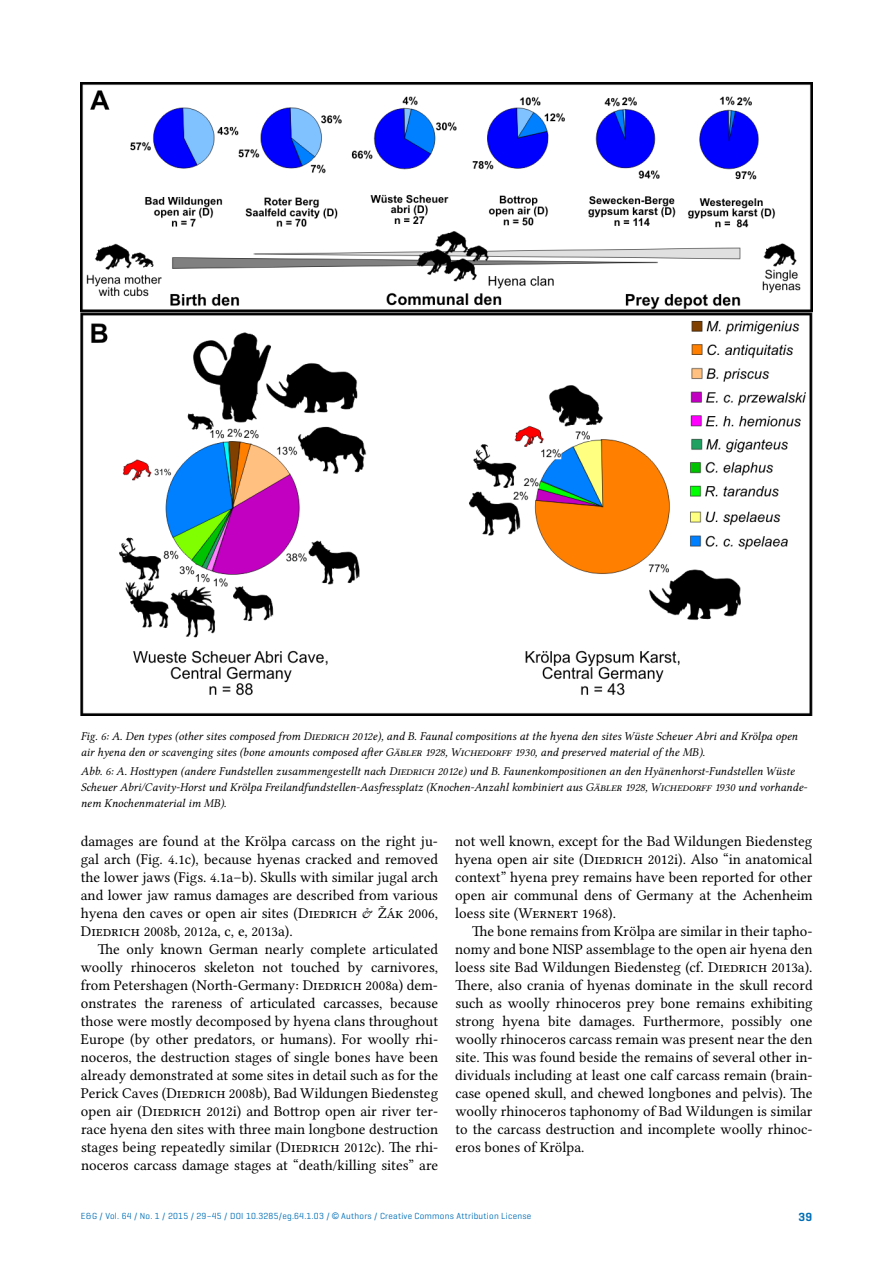
<style>
.page{position:relative;width:893px;height:1263px;background:#fff}
.page>*{position:absolute;margin:0;border:0;box-sizing:border-box;transform-origin:0 0}
.t1{font:15px/18px "Lin Libertine O";color:#000;text-align:justify}
.t2{font:12px/15.6px "Lin Libertine OI";color:#000}
.t3{font:600 12px "Geogrotesque";color:#006eb6}
.t4{font:9px "Geogrotesque";letter-spacing:.025em;color:#006eb6}
.s1{font-family:"Arial"}
</style>
<div class="page">
<img style="left:81px;top:82px;width:731px;height:633px">
<p class="t2" style="left:81px;top:729px;width:719px">Fig. 6: A. Den types (other sites composed from Diedrich 2012e), and B. Faunal compositions at the hyena den sites Wüste Scheuer Abri and Krölpa open air hyena den or scavenging sites (bone amounts composed after Gäbler 1928, Wichedorff 1930, and preserved material of the MB).</p>
<p class="t2" style="left:81px;top:764px;width:728px">Abb. 6: A. Hosttypen (andere Fundstellen zusammengestellt nach Diedrich 2012e) und B. Faunenkompositionen an den Hyänenhorst-Fundstellen Wüste<br>Scheuer Abri/Cavity-Horst und Krölpa Freilandfundstellen-Aasfressplatz (Knochen-Anzahl kombiniert aus Gäbler 1928, Wichedorff 1930 und vorhande&shy;nem Knochenmaterial im MB).</p>
<p class="t1" style="left:81px;top:832px;width:359px">damages are found at the Krölpa carcass on the right ju&shy;gal arch (Fig. 4.1c), because hyenas cracked and removed the lower jaws (Figs. 4.1a–b). Skulls with similar jugal arch and lower jaw ramus damages are described from various hyena den caves or open air sites (Diedrich &amp; Žák 2006, Diedrich 2008b, 2012a, c, e, 2013a).</p>
<p class="t1" style="left:81px;top:940px;width:359px;text-indent:17px">The only known German nearly complete articulated woolly rhinoceros skeleton not touched by carnivores, from Petershagen (North-Germany: Diedrich 2008a) dem&shy;onstrates the rareness of articulated carcasses, because those were mostly decomposed by hyena clans throughout Europe (by other predators, or humans). For woolly rhi&shy;noceros, the destruction stages of single bones have been already demonstrated at some sites in detail such as for the Perick Caves (Diedrich 2008b), Bad Wildungen Biedensteg open air (Diedrich 2012i) and Bottrop open air river ter&shy;race hyena den sites with three main longbone destruction stages being repeatedly similar (Diedrich 2012c). The rhi&shy;noceros carcass damage stages at “death/killing sites” are</p>
<p class="t1" style="left:455px;top:832px;width:359px">not well known, except for the Bad Wildungen Biedensteg hyena open air site (Diedrich 2012i). Also “in anatomical context” hyena prey remains have been reported for other open air communal dens of Germany at the Achenheim loess site (Wernert 1968).</p>
<p class="t1" style="left:455px;top:922px;width:359px;text-indent:17px">The bone remains from Krölpa are similar in their tapho&shy;nomy and bone NISP assemblage to the open air hyena den loess site Bad Wildungen Biedensteg (cf. Diedrich 2013a).<br>There, also crania of hyenas dominate in the skull record such as woolly rhinoceros prey bone remains exhibiting strong hyena bite damages. Furthermore, possibly one woolly rhinoceros carcass remain was present near the den site. This was found beside the remains of several other in&shy;dividuals including at least one calf carcass remain (brain&shy;case opened skull, and chewed longbones and pelvis). The woolly rhinoceros taphonomy of Bad Wildungen is similar to the carcass destruction and incomplete woolly rhinoc&shy;eros bones of Krölpa.</p>
<p class="t4" style="left:81px;top:1210px;width:452px">E&amp;G / Vol. 64 / No. 1 / 2015 / 29–45 / DOI 10.3285/eg.64.1.03 / <span class="s1">©</span> Authors / Creative Commons Attribution License</p>
<p class="t3" style="left:798px;top:1209px;width:15px">39</p>
</div>
